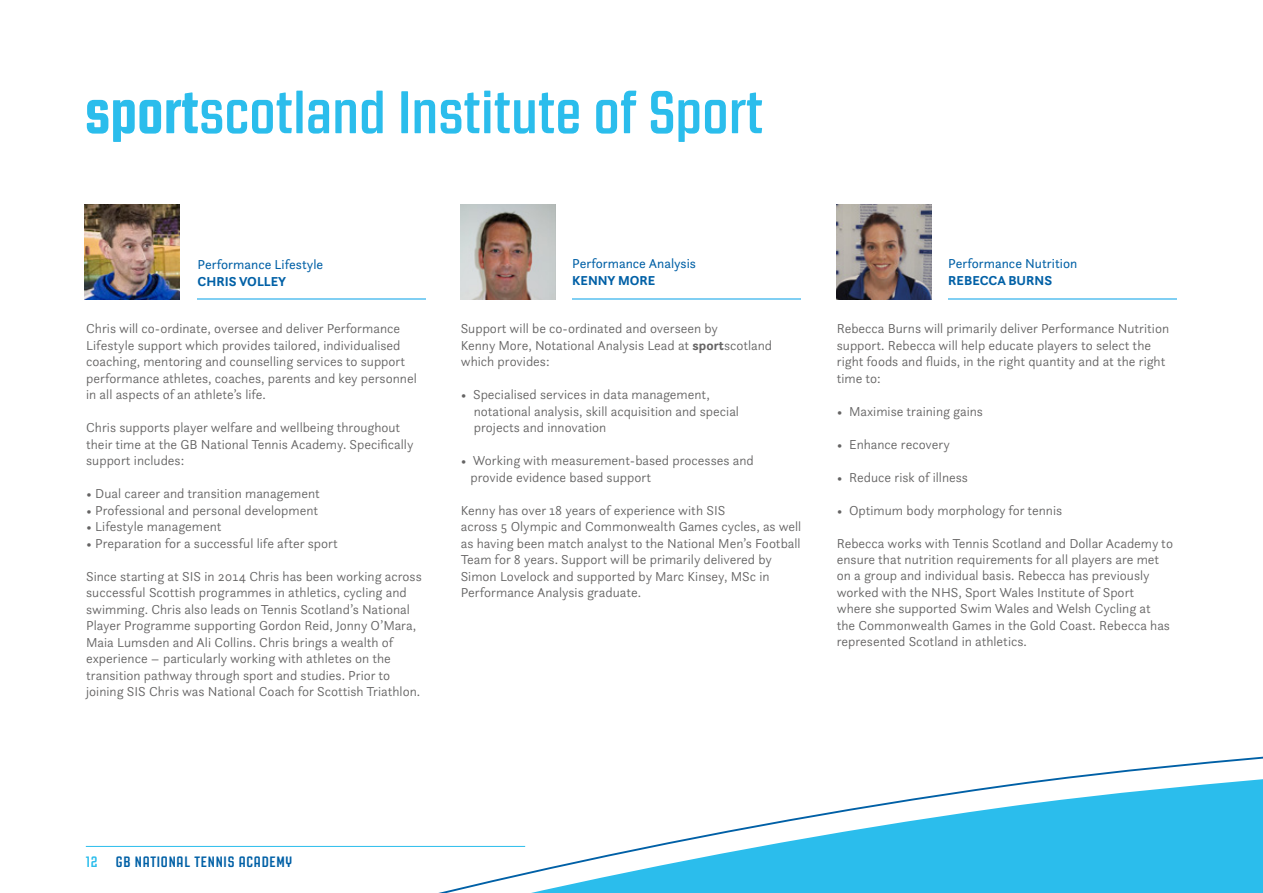
<style>
.page{position:relative;width:1263px;height:893px;background:#fff}
.page>*{position:absolute;margin:0;border:0;box-sizing:border-box;transform-origin:0 0}
.t1{font:700 60px "Revolution Gothic";color:#2bbdec}
.t2{font:700 15px "Revolution Gothic";letter-spacing:.05em;color:#0060a6}
.t3{font:300 13.5px/16.5px "Questa Sans";color:#646363}
.t4{font:13.5px "Questa Sans";color:#0060a6}
.t5{font:700 13.5px "Questa Sans";color:#0060a6}
.s1{font-weight:800}
.s2{font-weight:700}
.s3{color:#2bbdec}
</style>
<div class="page">
<hr style="left:86px;top:846px;width:439px;height:1px;background:#2bbdec">
<img style="left:837px;top:205px;width:95px;height:95px">
<img style="left:461px;top:204px;width:95px;height:95px">
<img style="left:85px;top:205px;width:95px;height:95px">
<hr style="left:198px;top:298px;width:228px;height:2px;background:#80cff3">
<hr style="left:572px;top:298px;width:228px;height:2px;background:#80cff3">
<hr style="left:948px;top:298px;width:228px;height:2px;background:#80cff3">
<svg style="left:417px;top:756px;width:846px;height:137px"></svg>
<h1 class="t1" style="left:85px;top:80px;width:680px"><span class="s1">sport</span>scotland Institute of Sport</h1>
<p class="t4" style="left:198px;top:256px;width:127px">Performance Lifestyle</p>
<p class="t5" style="left:198px;top:272px;width:90px">CHRIS VOLLEY</p>
<p class="t3" style="left:86px;top:320px;width:332px">Chris will co-ordinate, oversee and deliver Performance Lifestyle support which provides tailored, individualised coaching, mentoring and counselling services to support performance athletes, coaches, parents and key personnel in all aspects of an athlete’s life.</p>
<p class="t3" style="left:86px;top:419px;width:329px">Chris supports player welfare and wellbeing throughout their time at the GB National Tennis Academy. Specifically support includes:</p>
<p class="t3" style="left:86px;top:485px;width:235px">• Dual career and transition management</p>
<p class="t3" style="left:86px;top:501px;width:234px">• Professional and personal development</p>
<p class="t3" style="left:86px;top:518px;width:137px">• Lifestyle management</p>
<p class="t3" style="left:86px;top:534px;width:253px">• Preparation for a successful life after sport</p>
<p class="t3" style="left:86px;top:567px;width:337px">Since starting at SIS in 2014 Chris has been working across successful Scottish programmes in athletics, cycling and swimming. Chris also leads on Tennis Scotland’s National Player Programme supporting Gordon Reid, Jonny O’Mara, Maia Lumsden and Ali Collins. Chris brings a wealth of experience – particularly working with athletes on the transition pathway through sport and studies. Prior to joining SIS Chris was National Coach for Scottish Triathlon.</p>
<p class="t4" style="left:572px;top:255px;width:125px">Performance Analysis</p>
<p class="t5" style="left:572px;top:272px;width:85px">KENNY MORE</p>
<p class="t3" style="left:461px;top:320px;width:313px">Support will be co-ordinated and overseen by<br>Kenny More, Notational Analysis Lead at <span class="s2">sport</span>scotland which provides:</p>
<p class="t3" style="left:474px;top:386px;width:267px;text-indent:-13px">• Specialised services in data management, notational analysis, skill acquisition and special projects and innovation</p>
<p class="t3" style="left:471px;top:452px;width:285px;text-indent:-10px">• Working with measurement-based processes and provide evidence based support</p>
<p class="t3" style="left:461px;top:501px;width:342px">Kenny has over 18 years of experience with SIS<br>across 5 Olympic and Commonwealth Games cycles, as well as having been match analyst to the National Men’s Football Team for 8 years. Support will be primarily delivered by Simon Lovelock and supported by Marc Kinsey, MSc in Performance Analysis graduate.</p>
<p class="t4" style="left:948px;top:255px;width:131px">Performance Nutrition</p>
<p class="t5" style="left:948px;top:272px;width:105px">REBECCA BURNS</p>
<p class="t3" style="left:837px;top:320px;width:334px">Rebecca Burns will primarily deliver Performance Nutrition support. Rebecca will help educate players to select the right foods and fluids, in the right quantity and at the right time to:</p>
<p class="t3" style="left:837px;top:402px;width:148px">• Maximise training gains</p>
<p class="t3" style="left:837px;top:435px;width:115px">• Enhance recovery</p>
<p class="t3" style="left:837px;top:468px;width:133px">• Reduce risk of illness</p>
<p class="t3" style="left:837px;top:501px;width:227px">• Optimum body morphology for tennis</p>
<p class="t3" style="left:837px;top:534px;width:338px">Rebecca works with Tennis Scotland and Dollar Academy to ensure that nutrition requirements for all players are met on a group and individual basis. Rebecca has previously worked with the NHS, Sport Wales Institute of Sport<br>where she supported Swim Wales and Welsh Cycling at<br>the Commonwealth Games in the Gold Coast. Rebecca has represented Scotland in athletics.</p>
<p class="t2" style="left:86px;top:854px;width:208px"><span class="s3">12</span> GB NATIONAL TENNIS ACADEMY</p>
</div>
